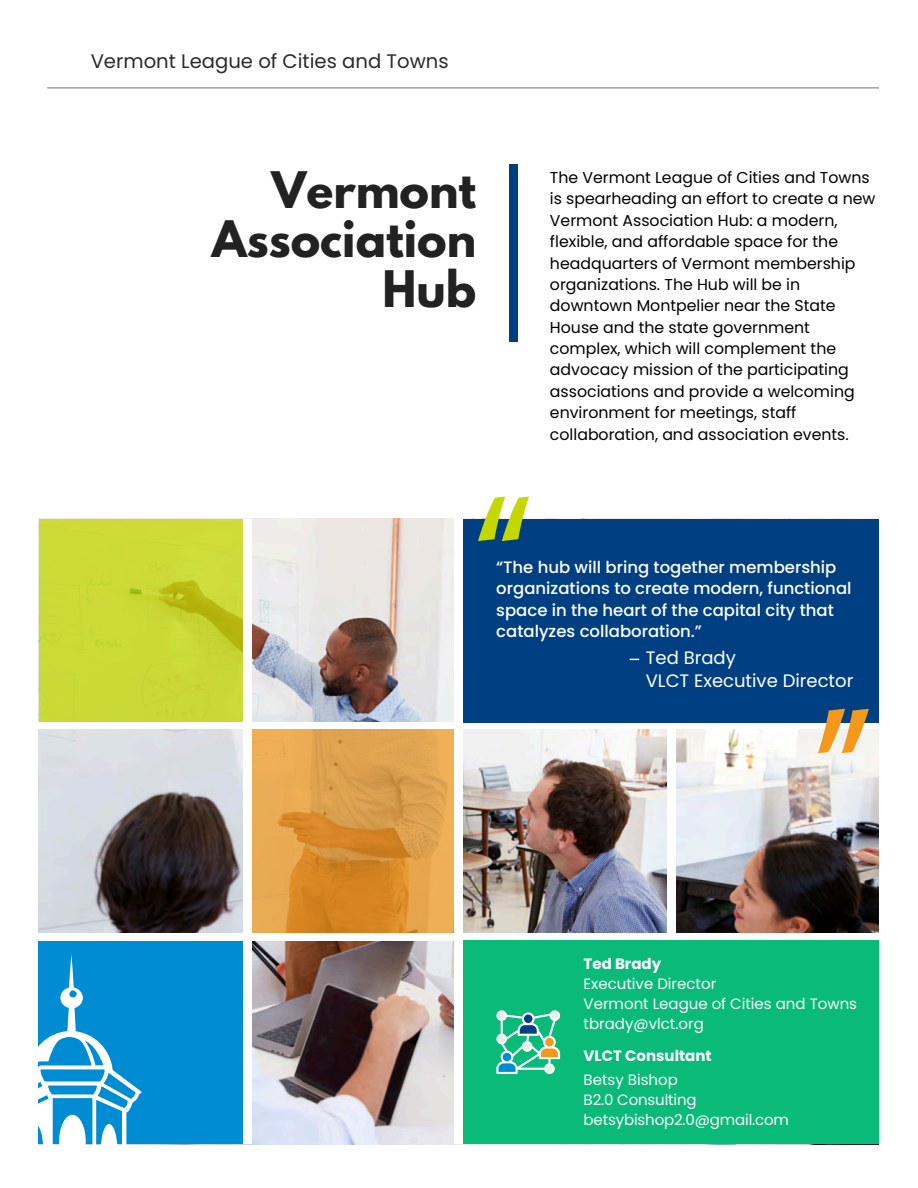
<style>
.page{position:relative;width:918px;height:1188px;background:#fff}
.page>*{position:absolute;margin:0;border:0;box-sizing:border-box;transform-origin:0 0}
.t1{font:700 44.55px/49.5px "League Spartan";color:#222;text-align:right}
.t2{font:19.65px "Poppins";color:#2b2b2b}
.t3{font:18px/22.5px "Poppins";color:#fff}
.t4{font:500 16.5px/21.3px "Poppins";color:#fff}
.t5{font:15.75px/21.3px "Poppins";color:#000}
.t6{font:15px/20.2px "Poppins";color:#fff}
.t7{font:700 15px "Poppins";color:#fff}
</style>
<div class="page">
<img style="left:38px;top:519px;width:841px;height:625px">
<div style="left:39px;top:519px;width:204px;height:203px;background:#cbd937"></div>
<div style="left:38px;top:940px;width:205px;height:204px;background:#008cd3"></div>
<svg style="left:252px;top:730px;width:203px;height:203px"></svg>
<div style="left:667px;top:722px;width:8px;height:218px;background:#fff"></div>
<div style="left:455px;top:519px;width:8px;height:625px;background:#fff"></div>
<div style="left:509px;top:164px;width:8px;height:177px;background:#004082"></div>
<div style="left:243px;top:519px;width:9px;height:625px;background:#fff"></div>
<div style="left:38px;top:722px;width:880px;height:7px;background:#fff"></div>
<div style="left:463px;top:519px;width:416px;height:203px;background:#004082"></div>
<svg style="left:478px;top:497px;width:51px;height:44px"></svg>
<svg style="left:818px;top:709px;width:51px;height:44px"></svg>
<div style="left:38px;top:933px;width:880px;height:7px;background:#fff"></div>
<hr style="left:47px;top:87px;width:832px;height:1px;background:#808080">
<svg style="left:38px;top:954px;width:104px;height:191px"></svg>
<div style="left:463px;top:940px;width:416px;height:204px;background:#0aba78"></div>
<svg style="left:496px;top:1010px;width:64px;height:64px"></svg>
<h3 class="t2" style="left:91px;top:47px;width:359px">Vermont League of Cities and Towns</h3>
<p class="t1" style="left:212px;top:171px;width:266px">Vermont<br>Association<br>Hub</p>
<p class="t5" style="left:550px;top:167px;width:327px">The Vermont League of Cities and Towns is spearheading an effort to create a new Vermont Association Hub: a modern, flexible, and affordable space for the headquarters of Vermont membership organizations. The Hub will be in downtown Montpelier near the State House and the state government complex, which will complement the advocacy mission of the participating associations and provide a welcoming environment for meetings, staff collaboration, and association events.</p>
<h2 class="t4" style="left:496px;top:556px;width:357px">“The hub will bring together membership organizations to create modern, functional space in the heart of the capital city that catalyzes collaboration.”</h2>
<p class="t3" style="left:646px;top:647px;width:209px">Ted Brady<br>VLCT Executive Director</p>
<h1 class="t3" style="left:629px;top:649px;width:14px">–</h1>
<p class="t7" style="left:584px;top:953px;width:79px">Ted Brady</p>
<h2 class="t6" style="left:584px;top:974px;width:134px">Executive Director</h2>
<p class="t6" style="left:584px;top:994px;width:275px">Vermont League of Cities and Towns</p>
<p class="t6" style="left:584px;top:1014px;width:122px">tbrady@vlct.org</p>
<p class="t6" style="left:584px;top:1069px;width:96px">Betsy Bishop</p>
<p class="t6" style="left:584px;top:1089px;width:207px">B2.0 Consulting betsybishop2.0@gmail.com</p>
<p class="t7" style="left:584px;top:1046px;width:130px">VLCT Consultant</p>
</div>
